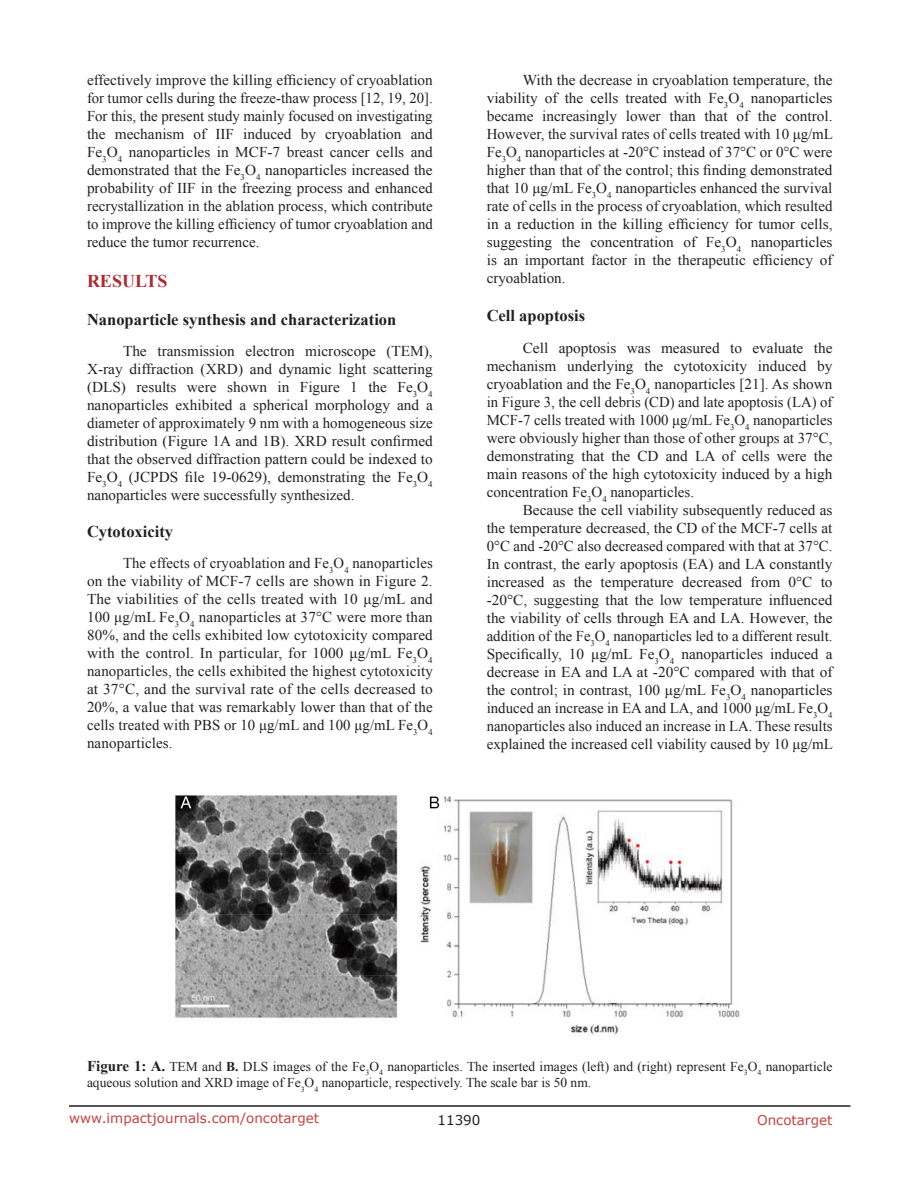
<style>
.page{position:relative;width:918px;height:1188px;background:#fff}
.page>*{position:absolute;margin:0;border:0;box-sizing:border-box;transform-origin:0 0}
.Heading{font:700 18px "Times New Roman";color:#ac2b31}
.SubHeading_no{font:700 16.5px "Times New Roman";color:#231f20}
.SubHeading{font:700 16.5px "Times New Roman";color:#231f20}
.BodyText{font:15px/18px "Times New Roman";color:#231f20;text-align:justify}
.figuretext{font:13.5px/16.2px "Times New Roman";color:#231f20}
.t1{font:13.5px "Verdana";color:#c24141}
.t2{font:13.5px "Verdana";color:#231f20}
.s1{font-weight:700;font-size:15px}
.s2{font-weight:700}
</style>
<div class="page">
<hr style="left:69px;top:1105px;width:781px;height:2px;background:#231f20">
<img style="left:176px;top:795px;width:564px;height:240px">
<p class="BodyText" style="left:87px;top:71px;width:347px">effectively improve the killing efficiency of cryoablation for tumor cells during the freeze-thaw process [12, 19, 20].<br>For this, the present study mainly focused on investigating the mechanism of IIF induced by cryoablation and Fe<sub>3</sub>O<sub>4</sub> nanoparticles in MCF-7 breast cancer cells and demonstrated that the Fe<sub>3</sub>O<sub>4</sub> nanoparticles increased the probability of IIF in the freezing process and enhanced recrystallization in the ablation process, which contribute to improve the killing efficiency of tumor cryoablation and reduce the tumor recurrence.</p>
<p class="Heading" style="left:87px;top:269px;width:82px">RESULTS</p>
<p class="SubHeading_no" style="left:87px;top:308px;width:311px">Nanoparticle synthesis and characterization</p>
<p class="BodyText" style="left:87px;top:342px;width:347px;text-indent:36px">The transmission electron microscope (TEM), X-ray diffraction (XRD) and dynamic light scattering (DLS) results were shown in Figure 1 the Fe<sub>3</sub>O<sub>4 </sub>nanoparticles exhibited a spherical morphology and a diameter of approximately 9 nm with a homogeneous size distribution (Figure 1A and 1B). XRD result confirmed that the observed diffraction pattern could be indexed to Fe<sub>3</sub>O<sub>4</sub> (JCPDS file 19-0629), demonstrating the Fe<sub>3</sub>O<sub>4 </sub>nanoparticles were successfully synthesized.</p>
<p class="SubHeading" style="left:87px;top:520px;width:88px">Cytotoxicity</p>
<p class="BodyText" style="left:87px;top:554px;width:347px;text-indent:36px">The effects of cryoablation and Fe<sub>3</sub>O<sub>4</sub> nanoparticles on the viability of MCF-7 cells are shown in Figure 2.<br>The viabilities of the cells treated with 10 μg/mL and 100 μg/mL Fe<sub>3</sub>O<sub>4</sub> nanoparticles at 37°C were more than 80%, and the cells exhibited low cytotoxicity compared with the control. In particular, for 1000 μg/mL Fe<sub>3</sub>O<sub>4 </sub>nanoparticles, the cells exhibited the highest cytotoxicity at 37°C, and the survival rate of the cells decreased to 20%, a value that was remarkably lower than that of the cells treated with PBS or 10 μg/mL and 100 μg/mL Fe<sub>3</sub>O<sub>4 </sub>nanoparticles.</p>
<p class="BodyText" style="left:487px;top:71px;width:348px;text-indent:36px">With the decrease in cryoablation temperature, the viability of the cells treated with Fe<sub>3</sub>O<sub>4</sub> nanoparticles became increasingly lower than that of the control.<br>However, the survival rates of cells treated with 10 μg/mL Fe<sub>3</sub>O<sub>4</sub> nanoparticles at -20°C instead of 37°C or 0°C were higher than that of the control; this finding demonstrated that 10 μg/mL Fe<sub>3</sub>O<sub>4</sub> nanoparticles enhanced the survival rate of cells in the process of cryoablation, which resulted in a reduction in the killing efficiency for tumor cells, suggesting the concentration of Fe<sub>3</sub>O<sub>4</sub> nanoparticles is an important factor in the therapeutic efficiency of cryoablation.</p>
<p class="SubHeading" style="left:487px;top:304px;width:100px">Cell apoptosis</p>
<p class="BodyText" style="left:487px;top:338px;width:347px;text-indent:36px">Cell apoptosis was measured to evaluate the mechanism underlying the cytotoxicity induced by cryoablation and the Fe<sub>3</sub>O<sub>4</sub> nanoparticles [21]. As shown in Figure 3, the cell debris (CD) and late apoptosis (LA) of MCF-7 cells treated with 1000 μg/mL Fe<sub>3</sub>O<sub>4</sub> nanoparticles were obviously higher than those of other groups at 37°C, demonstrating that the CD and LA of cells were the main reasons of the high cytotoxicity induced by a high concentration Fe<sub>3</sub>O<sub>4</sub> nanoparticles.</p>
<p class="BodyText" style="left:487px;top:500px;width:348px;text-indent:36px">Because the cell viability subsequently reduced as the temperature decreased, the CD of the MCF-7 cells at 0°C and -20°C also decreased compared with that at 37°C.<br>In contrast, the early apoptosis (EA) and LA constantly increased as the temperature decreased from 0°C to -20°C, suggesting that the low temperature influenced the viability of cells through EA and LA. However, the addition of the Fe<sub>3</sub>O<sub>4</sub> nanoparticles led to a different result.<br>Specifically, 10 μg/mL Fe<sub>3</sub>O<sub>4</sub> nanoparticles induced a decrease in EA and LA at -20°C compared with that of the control; in contrast, 100 μg/mL Fe<sub>3</sub>O<sub>4</sub> nanoparticles induced an increase in EA and LA, and 1000 μg/mL Fe<sub>3</sub>O<sub>4 </sub>nanoparticles also induced an increase in LA. These results explained the increased cell viability caused by 10 μg/mL</p>
<p class="figuretext" style="left:87px;top:1058px;width:747px"><span class="s1">Figure 1: A.</span> TEM and <span class="s2">B.</span> DLS images of the Fe<sub>3</sub>O<sub>4</sub> nanoparticles. The inserted images (left) and (right) represent Fe<sub>3</sub>O<sub>4</sub> nanoparticle aqueous solution and XRD image of Fe<sub>3</sub>O<sub>4</sub> nanoparticle, respectively. The scale bar is 50 nm.</p>
<p class="t1" style="left:69px;top:1109px;width:252px">www.impactjournals.com/oncotarget</p>
<p class="t2" style="left:438px;top:1111px;width:44px">11390</p>
<p class="t1" style="left:757px;top:1111px;width:77px">Oncotarget</p>
</div>
